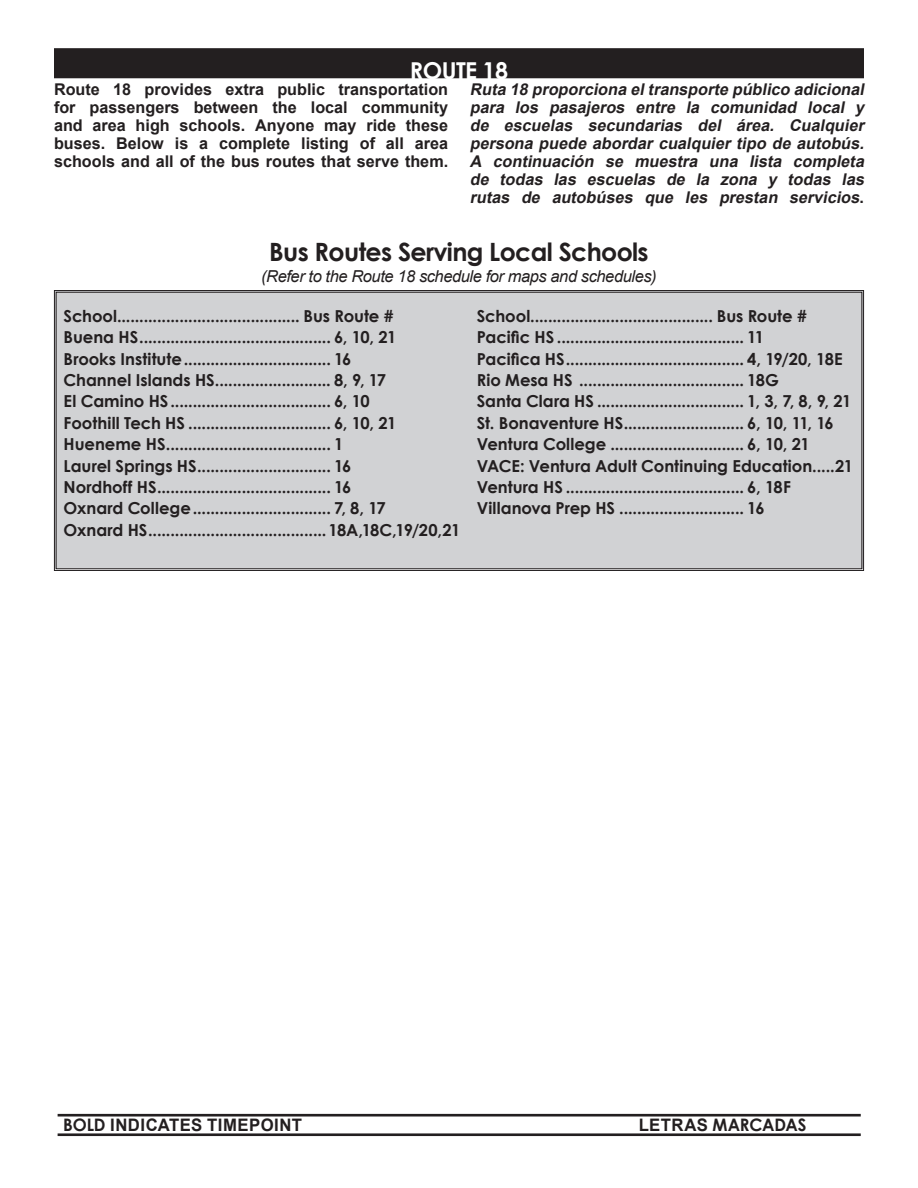
<style>
.page{position:relative;width:918px;height:1188px;background:#fff}
.page>*{position:absolute;margin:0;border:0;box-sizing:border-box;transform-origin:0 0}
.Header_Banner_18pt{font:700 25.2px "Century Gothic";letter-spacing:-.025em;color:#231f20}
.Header_Banner_18pt-2{font:700 23.25px "Century Gothic";letter-spacing:-.025em;color:#fff}
.Stop_List_Timepoint{font:700 17.25px "Arial";letter-spacing:.03em;color:#231f20}
.Stop_List_Timepoint-2{font:700 17.25px "Century Gothic";letter-spacing:-.015em;color:#231f20}
.tabbed_list_inside_b{font:700 16.5px "Century Gothic";letter-spacing:-.005em;color:#231f20}
.Header_Banner_18pt-3{font:italic 16.5px "Arial";letter-spacing:-.025em;color:#231f20}
.tabbed_list_inside_b-2{font:700 16.5px "Century Gothic";letter-spacing:-.025em;color:#231f20}
.General_Info_Copy__1{font:italic 700 16.2px/18px "Arial";color:#231f20;text-align:justify}
.General_Info_Copy__1-2{font:700 16.2px/18px "Arial";color:#231f20;text-align:justify}
.s1{font-style:normal}
.s2{font-family:"Century Gothic"}
.s3{font-family:"Arial"}
</style>
<div class="page">
<hr style="left:58px;top:1114px;width:803px;height:3px;background:#231f20">
<hr style="left:58px;top:1133px;width:803px;height:3px;background:#231f20">
<div style="left:54px;top:48px;width:810px;height:30px;background:#231f20"></div>
<div style="left:54px;top:290px;width:810px;height:281px;background:#d1d2d4"></div>
<p class="Header_Banner_18pt-2" style="left:410px;top:53px;width:100px">ROUTE 18</p>
<p class="General_Info_Copy__1-2" style="left:54px;top:80px;width:396px">Route 18 provides extra public transportation for passengers between the local community and area high schools. Anyone may ride these buses. Below is a complete listing of all area schools and all of the bus routes that serve them.</p>
<p class="General_Info_Copy__1" style="left:470px;top:80px;width:400px">Ruta 18 proporciona eltransporte público adicional para los pasajeros entre la comunidad local y de escuelas secundarias del área. Cualquier persona puede abordar cualquier tipo de autobús.<br>A continuación se muestra una lista completa de todas las escuelas de la zona y todas las rutas de autobúses que les prestan servicios<span class="s1">.</span></p>
<p class="Header_Banner_18pt" style="left:269px;top:233px;width:381px">Bus Routes Serving Local Schools</p>
<p class="Header_Banner_18pt-3" style="left:261px;top:266px;width:397px">(Refer to the Route 18 schedule for maps and schedules)</p>
<p class="tabbed_list_inside_b" style="left:64px;top:303px;width:332px">School......................................... Bus Route #</p>
<p class="tabbed_list_inside_b" style="left:64px;top:325px;width:334px">Buena HS........................................... 6, 10, 21</p>
<p class="tabbed_list_inside_b" style="left:64px;top:346px;width:289px">Brooks Institute................................. 16</p>
<p class="tabbed_list_inside_b" style="left:64px;top:368px;width:324px">Channel Islands HS.......................... 8, 9, 17</p>
<p class="tabbed_list_inside_b" style="left:64px;top:389px;width:308px">El Camino HS.................................... 6, 10</p>
<p class="tabbed_list_inside_b" style="left:64px;top:410px;width:334px">Foothill Tech HS ................................ 6, 10, 21</p>
<p class="tabbed_list_inside_b" style="left:64px;top:432px;width:281px">Hueneme HS..................................... 1</p>
<p class="tabbed_list_inside_b" style="left:64px;top:453px;width:289px">Laurel Springs HS.............................. 16</p>
<p class="tabbed_list_inside_b" style="left:64px;top:474px;width:289px">Nordhoff HS....................................... 16</p>
<p class="tabbed_list_inside_b" style="left:64px;top:496px;width:324px">Oxnard College............................... 7, 8, 17</p>
<p class="tabbed_list_inside_b" style="left:64px;top:517px;width:85px">Oxnard HS</p>
<p class="tabbed_list_inside_b-2" style="left:329px;top:517px;width:133px">18A,18C,19/20,21</p>
<p class="tabbed_list_inside_b" style="left:477px;top:303px;width:332px">School......................................... Bus Route #</p>
<p class="tabbed_list_inside_b" style="left:477px;top:325px;width:289px">Pacific HS .......................................... 11</p>
<p class="tabbed_list_inside_b" style="left:477px;top:346px;width:367px">Pacifica HS........................................ 4, 19/20, 18E</p>
<p class="tabbed_list_inside_b" style="left:477px;top:368px;width:304px">Rio Mesa HS ..................................... 18G</p>
<p class="tabbed_list_inside_b" style="left:477px;top:389px;width:376px">Santa Clara HS ................................. 1, 3, 7, 8, 9, 21</p>
<p class="tabbed_list_inside_b" style="left:477px;top:410px;width:359px">St. Bonaventure HS........................... 6, 10, 11, 16</p>
<p class="tabbed_list_inside_b" style="left:477px;top:432px;width:334px">Ventura College .............................. 6, 10, 21</p>
<p class="tabbed_list_inside_b" style="left:477px;top:453px;width:378px">VACE: Ventura Adult Continuing Education.....21</p>
<p class="tabbed_list_inside_b" style="left:477px;top:474px;width:316px">Ventura HS ........................................ 6, 18F</p>
<p class="tabbed_list_inside_b" style="left:477px;top:496px;width:289px">Villanova Prep HS ............................ 16</p>
<p class="Stop_List_Timepoint" style="left:63px;top:1113px;width:240px"><span class="s2">BOLD</span> INDICATES TIMEPOINT</p>
<p class="Stop_List_Timepoint-2" style="left:639px;top:1112px;width:169px"><span class="s3">LETRAS</span> MARCADAS</p>
</div>
